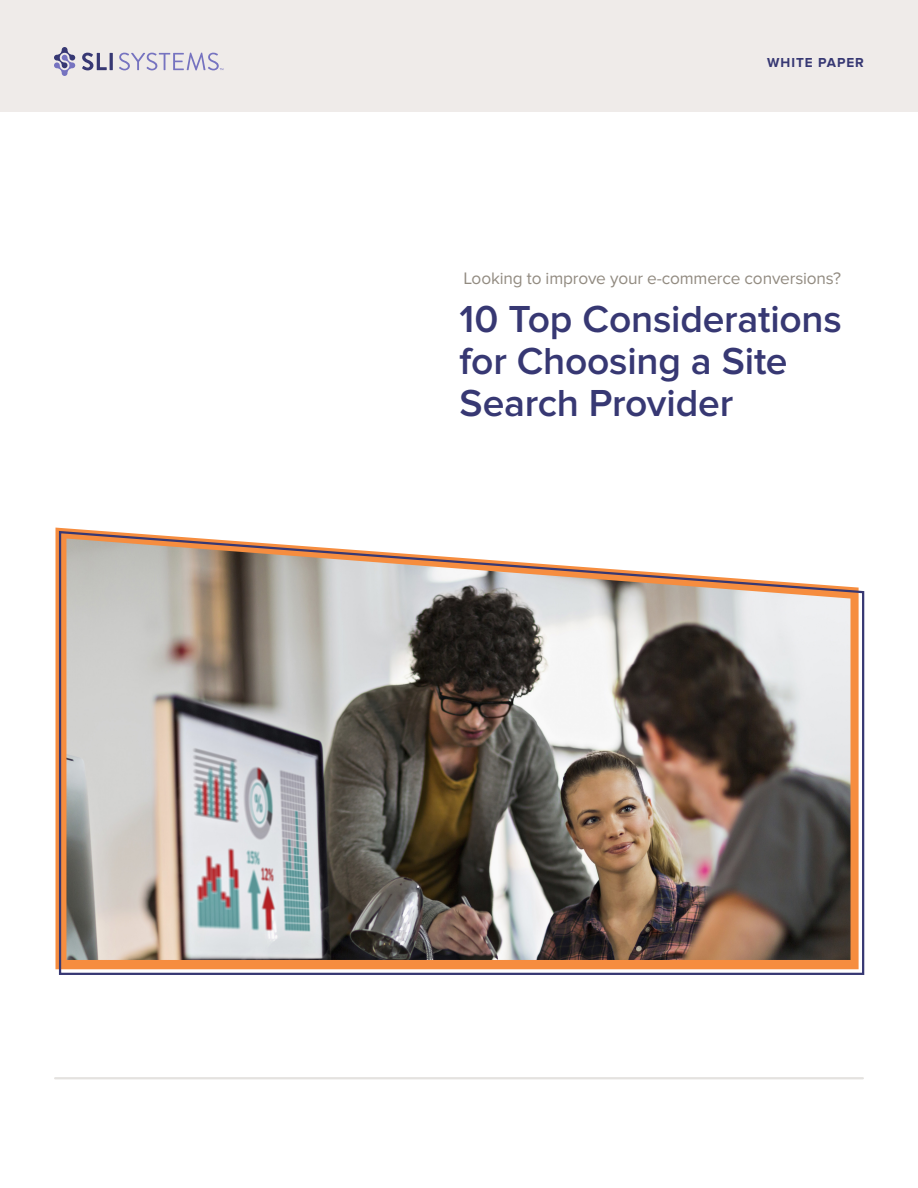
<style>
.page{position:relative;width:918px;height:1188px;background:#fff}
.page>*{position:absolute;margin:0;border:0;box-sizing:border-box;transform-origin:0 0}
.t1{font:600 39px/42px "Proxima Nova";letter-spacing:-.005em;color:#373873}
.t2{font:17.25px "Proxima Nova";letter-spacing:-.01em;color:#928b81}
.t3{font:700 13.5px "Proxima Nova";letter-spacing:.075em;color:#373873}
</style>
<div class="page">
<div style="left:0;top:0;width:918px;height:111px;background:#efebe9"></div>
<svg style="left:54px;top:47px;width:21px;height:29px"></svg>
<svg style="left:82px;top:53px;width:25px;height:17px"></svg>
<hr style="left:110px;top:53px;width:3px;height:17px;background:#373873">
<svg style="left:119px;top:53px;width:105px;height:17px"></svg>
<svg style="left:58px;top:530px;width:807px;height:445px"></svg>
<img style="left:66px;top:539px;width:784px;height:421px">
<hr style="left:55px;top:1077px;width:808px;height:2px;background:#e4e2df">
<p class="t3" style="left:767px;top:55px;width:98px">WHITE PAPER</p>
<p class="t2" style="left:463px;top:268px;width:379px">Looking to improve your e-commerce conversions?</p>
<p class="t1" style="left:460px;top:299px;width:384px">10 Top Considerations for Choosing a Site<br>Search Provider</p>
</div>
